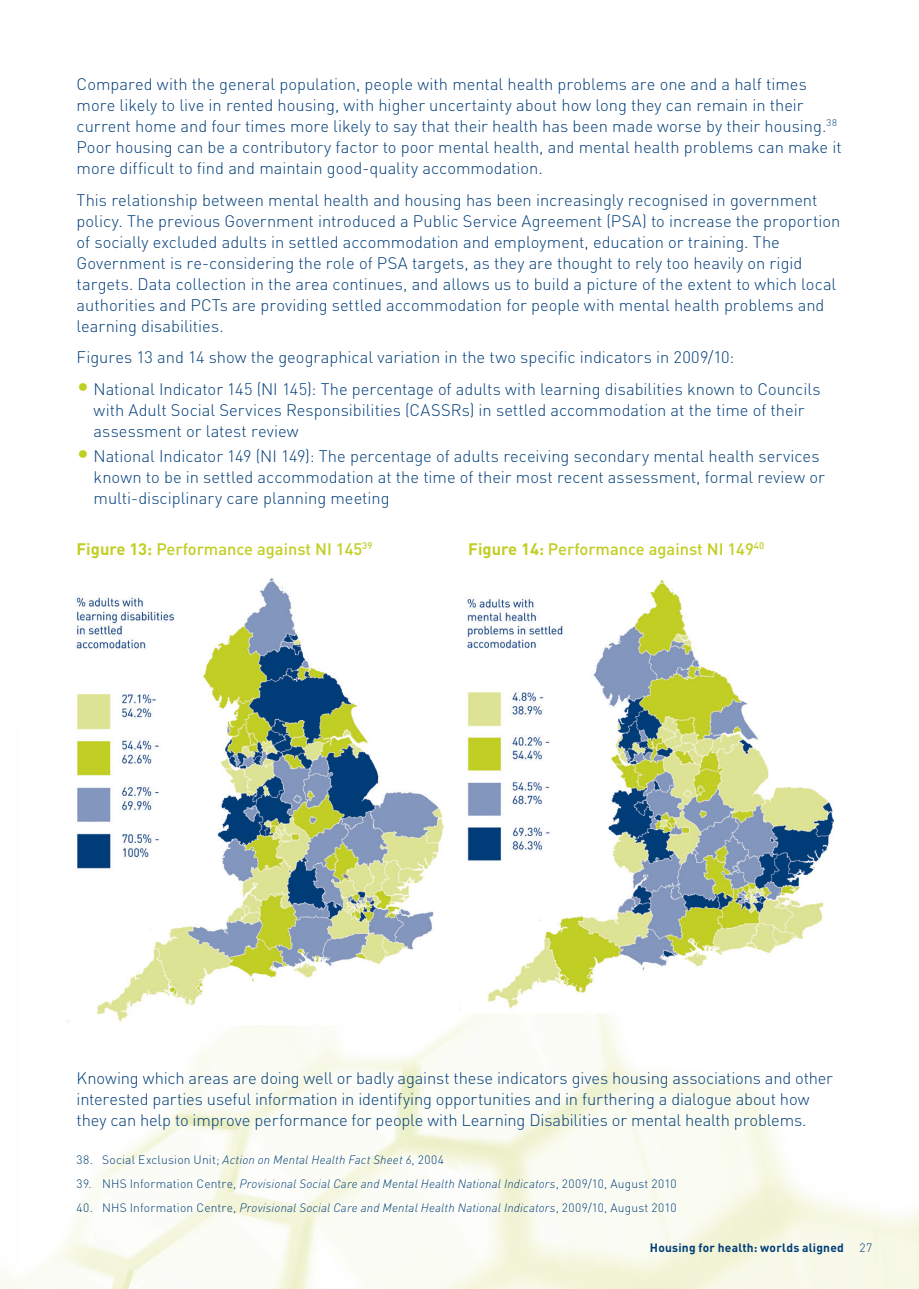
<style>
.page{position:relative;width:919px;height:1289px;background:#fff}
.page>*{position:absolute;margin:0;border:0;box-sizing:border-box;transform-origin:0 0}
.t1{font:300 16.5px/21px "DIN";color:#003d78}
.t2{font:500 16.5px "DIN";color:#c1ce23}
.t3{font:italic 300 12px "DIN";letter-spacing:.01em;color:#003d78}
.t4{font:700 12px "DIN";letter-spacing:.02em;color:#003d78}
.t5{font:300 12px "DIN";color:#003d78}
.s1{font-size:24px;color:#c1ce23}
.s2{font-weight:700}
.s3{font-style:normal}
</style>
<div class="page">
<img style="left:459px;top:580px;width:374px;height:432px">
<img style="left:66px;top:578px;width:377px;height:445px">
<p class="t1" style="left:77px;top:73px;width:766px">Compared with the general population, people with mental health problems are one and a half times more likely to live in rented housing, with higher uncertainty about how long they can remain in their current home and four times more likely to say that their health has been made worse by their housing.<sup>38<br></sup>Poor housing can be a contributory factor to poor mental health, and mental health problems can make it more difficult to find and maintain good-quality accommodation.</p>
<p class="t1" style="left:77px;top:189px;width:765px">This relationship between mental health and housing has been increasingly recognised in government policy. The previous Government introduced a Public Service Agreement (PSA) to increase the proportion of socially excluded adults in settled accommodation and employment, education or training. The Government is re-considering the role of PSA targets, as they are thought to rely too heavily on rigid targets. Data collection in the area continues, and allows us to build a picture of the extent to which local authorities and PCTs are providing settled accommodation for people with mental health problems and learning disabilities.</p>
<p class="t1" style="left:77px;top:347px;width:659px">Figures 13 and 14 show the geographical variation in the two specific indicators in 2009/10:</p>
<p class="t1" style="left:94px;top:378px;width:728px;text-indent:-17px"><span class="s1">•</span> National Indicator 145 (NI 145): The percentage of adults with learning disabilities known to Councils with Adult Social Services Responsibilities (CASSRs) in settled accommodation at the time of their assessment or latest review</p>
<p class="t1" style="left:94px;top:445px;width:732px;text-indent:-17px"><span class="s1">•</span> National Indicator 149 (NI 149): The percentage of adults receiving secondary mental health services known to be in settled accommodation at the time of their most recent assessment, formal review or multi-disciplinary care planning meeting</p>
<p class="t2" style="left:77px;top:538px;width:297px"><span class="s2">Figure 13:</span> Performance against NI 145<sup>39</sup></p>
<p class="t2" style="left:468px;top:538px;width:297px"><span class="s2">Figure 14:</span> Performance against NI 149<sup>40</sup></p>
<p class="t1" style="left:77px;top:1067px;width:758px">Knowing which areas are doing well or badly against these indicators gives housing associations and other interested parties useful information in identifying opportunities and in furthering a dialogue about how they can help to improve performance for people with Learning Disabilities or mental health problems.</p>
<p class="t3" style="left:77px;top:1152px;width:369px"><span class="s3">38. Social Exclusion Unit;</span> Action on Mental Health Fact Sheet 6<span class="s3">, 2004</span></p>
<p class="t3" style="left:77px;top:1176px;width:601px"><span class="s3">39. NHS Information Centre,</span> Provisional Social Care and Mental Health National Indicators<span class="s3">, 2009/10, August 2010</span></p>
<p class="t3" style="left:77px;top:1200px;width:601px"><span class="s3">40. NHS Information Centre,</span> Provisional Social Care and Mental Health National Indicators<span class="s3">, 2009/10, August 2010</span></p>
<p class="t4" style="left:650px;top:1239px;width:195px">Housing for health: worlds aligned</p>
<p class="t5" style="left:859px;top:1240px;width:14px">27</p>
</div>
